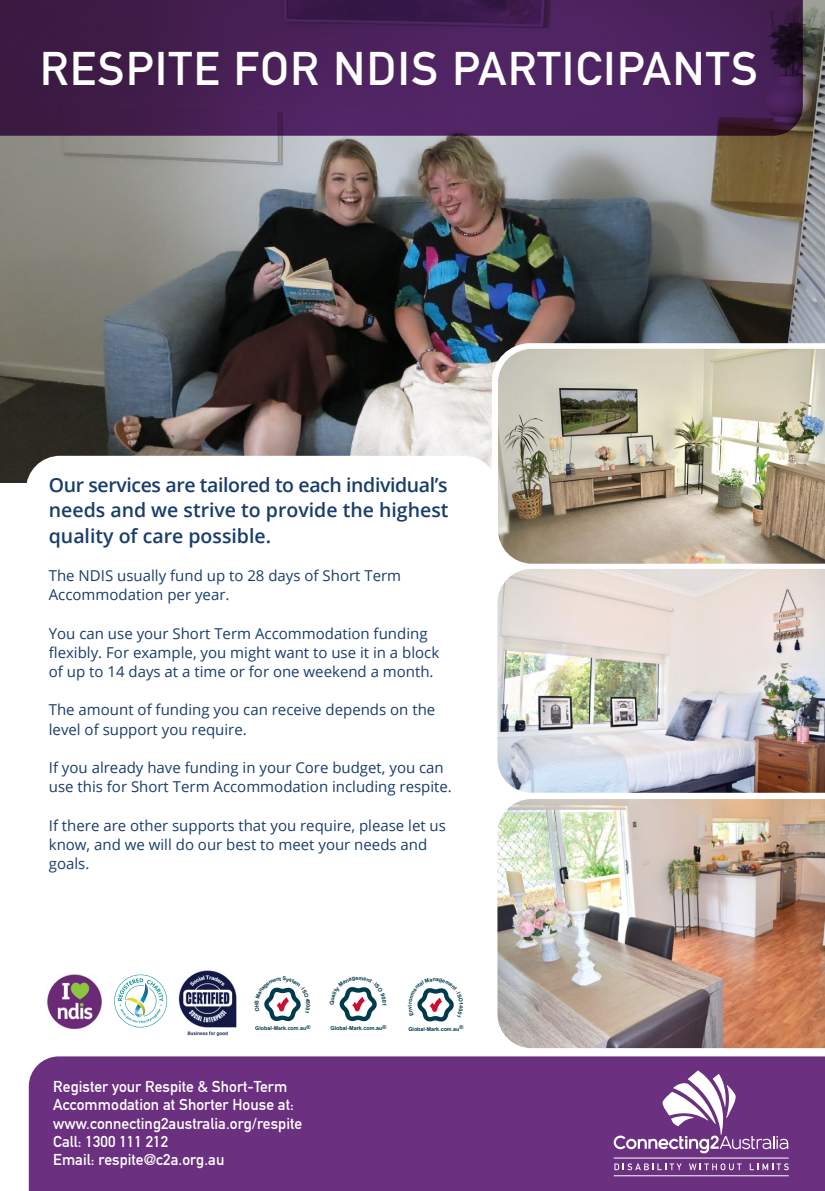
<style>
.page{position:relative;width:825px;height:1191px;background:#fff}
.page>*{position:absolute;margin:0;border:0;box-sizing:border-box;transform-origin:0 0}
.t1{font:46.5px "DIN Mittelschrift Std";letter-spacing:.035em;color:#fff}
.t2{font:600 19.5px/25.5px "Open Sans";color:#193d6b;text-align:justify}
.t3{font:15.6px/18.5px "DIN Mittelschrift Std";letter-spacing:.005em;color:#fff}
.t4{font:15px/19.2px "Open Sans";color:#193d6b}
.t5{font:700 5.4px "Arial";color:#003b4d}
.s1{color:#cf0d2e}
</style>
<div class="page">
<img style="left:0;top:0;width:825px;height:483px">
<svg style="left:492px;top:343px;width:333px;height:221px"></svg>
<img style="left:498px;top:349px;width:327px;height:214px">
<svg style="left:26px;top:456px;width:472px;height:108px"></svg>
<svg style="left:0;top:0;width:803px;height:136px;background:#462055"></svg>
<div style="left:29px;top:1056px;width:796px;height:135px;background:#6b307f"></div>
<img style="left:497px;top:799px;width:328px;height:249px">
<img style="left:497px;top:569px;width:328px;height:223px">
<img style="left:178px;top:970px;width:59px;height:66px">
<svg style="left:114px;top:974px;width:53px;height:53px"></svg>
<img style="left:47px;top:974px;width:55px;height:55px">
<svg style="left:614px;top:1070px;width:174px;height:83px"></svg>
<svg style="left:614px;top:1163px;width:68px;height:7px"></svg>
<svg style="left:689px;top:1163px;width:53px;height:7px"></svg>
<svg style="left:750px;top:1163px;width:39px;height:7px"></svg>
<hr style="left:614px;top:1157px;width:175px;height:1px;background:#fff">
<hr style="left:614px;top:1175px;width:175px;height:1px;background:#fff">
<svg style="left:417px;top:988px;width:37px;height:34px"></svg>
<svg style="left:264px;top:987px;width:37px;height:34px"></svg>
<svg style="left:339px;top:987px;width:38px;height:35px"></svg>
<h1 class="t1" style="left:40px;top:41px;width:719px">RESPITE FOR NDIS PARTICIPANTS</h1>
<h2 class="t2" style="left:49px;top:471px;width:401px">Our services are tailored to each individual’s needs and we strive to provide the highest quality of care possible.</h2>
<p class="t4" style="left:49px;top:566px;width:354px">The NDIS usually fund up to 28 days of Short Term<br>Accommodation per year.</p>
<p class="t4" style="left:49px;top:623px;width:392px">You can use your Short Term Accommodation funding flexibly. For example, you might want to use it in a block of up to 14 days at a time or for one weekend a month.</p>
<p class="t4" style="left:49px;top:700px;width:388px">The amount of funding you can receive depends on the level of support you require.</p>
<p class="t4" style="left:49px;top:757px;width:405px">If you already have funding in your Core budget, you can use this for Short Term Accommodation including respite.</p>
<p class="t4" style="left:49px;top:815px;width:399px">If there are other supports that you require, please let us know, and we will do our best to meet your needs and goals.</p>
<p class="t5" style="left:262px;top:1022px;width:58px">Global<span class="s1">-</span>Mark<span class="s1">.</span>com<span class="s1">.</span>au®</p>
<p class="t5" style="left:408px;top:1025px;width:56px">Global<span class="s1">-</span>Mark<span class="s1">.</span>com<span class="s1">.</span>au®</p>
<p class="t5" style="left:340px;top:1022px;width:56px">Global<span class="s1">-</span>Mark<span class="s1">.</span>com<span class="s1">.</span>au®</p>
<p class="t5" style="left:255px;top:1024px;width:57px">Global<span class="s1">-</span>Mark<span class="s1">.</span>com<span class="s1">.</span>au®</p>
<p class="t5" style="left:330px;top:1025px;width:58px">Global<span class="s1">-</span>Mark<span class="s1">.</span>com<span class="s1">.</span>au®</p>
<p class="t3" style="left:53px;top:1077px;width:251px">Register your Respite &amp; Short-Term<br>Accommodation at Shorter House at: www.connecting2australia.org/respite<br>Call: 1300 111 212<br>Email: respite@c2a.org.au</p>
</div>
